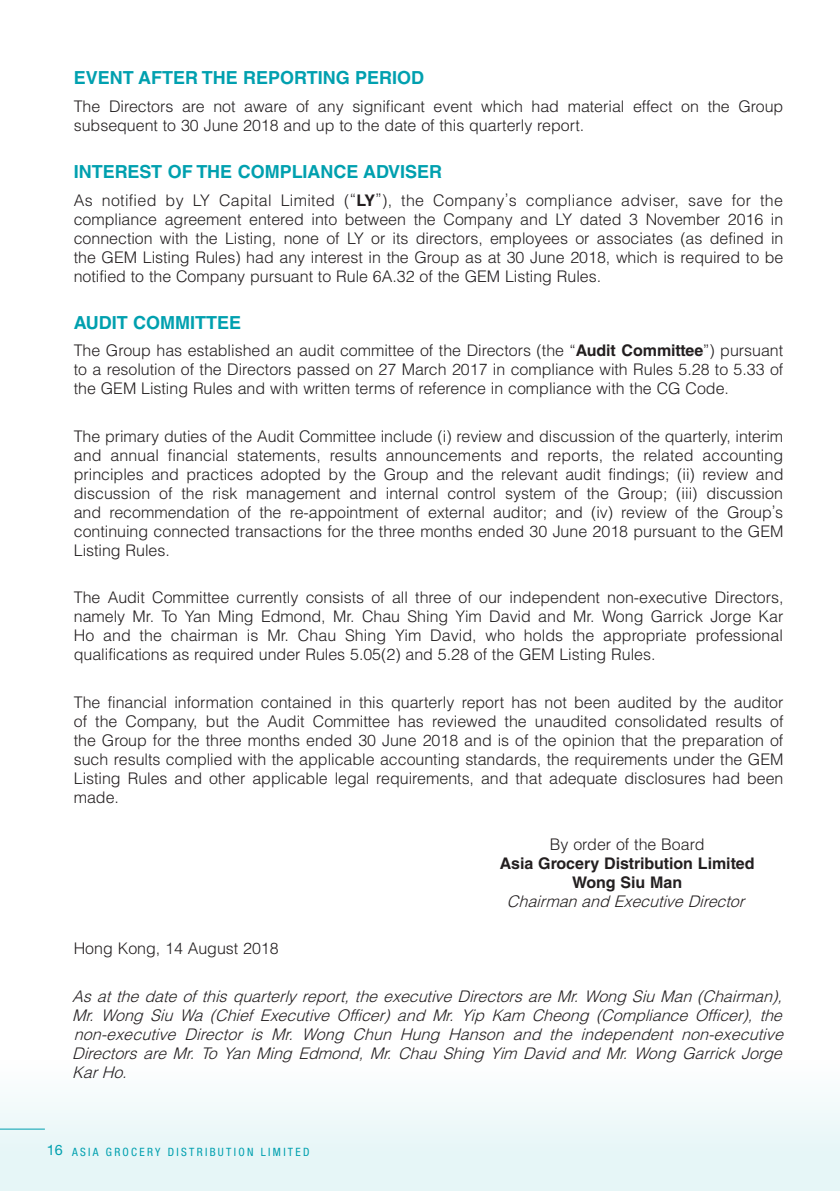
<style>
.page{position:relative;width:840px;height:1191px;background:#fff}
.page>*{position:absolute;margin:0;border:0;box-sizing:border-box;transform-origin:0 0}
.t1{font:700 18px "Helvetica LT Std";color:#00a0af}
.t2{font:300 16px/19px "Helvetica LT Std";color:#231f20;text-align:justify}
.t3{font:italic 300 16px/19px "Helvetica LT Std";color:#231f20;text-align:justify}
.t4{font:700 16px/19px "Helvetica LT Std";color:#231f20;text-align:center}
.t5{font:condensed 11.4px "Helvetica Neue LT Std";letter-spacing:.2em;color:#00a0af}
.s1{font-weight:700}
.s2{font-stretch:normal;font-size:14.4px}
</style>
<div class="page">
<div style="left:0;top:1060px;width:839px;height:131px;background:linear-gradient(to bottom,#fcfefe,#e1f4f5)"></div>
<hr style="left:0;top:1128px;width:45px;height:1px;background:#00a0af">
<p class="t1" style="left:74px;top:67px;width:351px">EVENT AFTER THE REPORTING PERIOD</p>
<p class="t2" style="left:74px;top:96px;width:710px">The Directors are not aware of any significant event which had material effect on the Group subsequent to 30 June 2018 and up to the date of this quarterly report.</p>
<p class="t1" style="left:74px;top:161px;width:370px">INTEREST OF THE COMPLIANCE ADVISER</p>
<p class="t2" style="left:74px;top:190px;width:710px">As notified by LY Capital Limited (“<span class="s1">LY</span>”), the Company’s compliance adviser, save for the compliance agreement entered into between the Company and LY dated 3 November 2016 in connection with the Listing, none of LY or its directors, employees or associates (as defined in the GEM Listing Rules) had any interest in the Group as at 30 June 2018, which is required to be notified to the Company pursuant to Rule 6A.32 of the GEM Listing Rules.</p>
<p class="t1" style="left:74px;top:311px;width:169px">AUDIT COMMITTEE</p>
<p class="t2" style="left:74px;top:341px;width:710px">The Group has established an audit committee of the Directors (the “<span class="s1">Audit Committee</span>”) pursuant to a resolution of the Directors passed on 27 March 2017 in compliance with Rules 5.28 to 5.33 of the GEM Listing Rules and with written terms of reference in compliance with the CG Code.</p>
<p class="t2" style="left:74px;top:426px;width:710px">The primary duties of the Audit Committee include (i) review and discussion of the quarterly, interim and annual financial statements, results announcements and reports, the related accounting principles and practices adopted by the Group and the relevant audit findings; (ii) review and discussion of the risk management and internal control system of the Group; (iii) discussion and recommendation of the re-appointment of external auditor; and (iv) review of the Group’s continuing connected transactions for the three months ended 30 June 2018 pursuant to the GEM Listing Rules.</p>
<p class="t2" style="left:74px;top:588px;width:710px">The Audit Committee currently consists of all three of our independent non-executive Directors, namely Mr. To Yan Ming Edmond, Mr. Chau Shing Yim David and Mr. Wong Garrick Jorge Kar Ho and the chairman is Mr. Chau Shing Yim David, who holds the appropriate professional qualifications as required under Rules 5.05(2) and 5.28 of the GEM Listing Rules.</p>
<p class="t2" style="left:74px;top:692px;width:710px">The financial information contained in this quarterly report has not been audited by the auditor of the Company, but the Audit Committee has reviewed the unaudited consolidated results of the Group for the three months ended 30 June 2018 and is of the opinion that the preparation of such results complied with the applicable accounting standards, the requirements under the GEM Listing Rules and other applicable legal requirements, and that adequate disclosures had been made.</p>
<p class="t2" style="left:549px;top:834px;width:156px">By order of the Board</p>
<p class="t4" style="left:499px;top:853px;width:256px">Asia Grocery Distribution Limited<br>Wong Siu Man</p>
<p class="t3" style="left:506px;top:891px;width:244px">ChairmanandExecutiveDirector</p>
<p class="t2" style="left:74px;top:939px;width:206px">Hong Kong, 14 August 2018</p>
<p class="t3" style="left:72px;top:986px;width:717px">Asatthedateofthisquarterlyreport,theexecutiveDirectorsareMr.WongSiuMan(Chairman), Mr. Wong Siu Wa (Chief Executive Officer) and Mr. Yip Kam Cheong (Compliance Officer), the non-executive Director is Mr. Wong Chun Hung Hanson and the independent non-executive Directors are Mr. To Yan Ming Edmond, Mr. Chau Shing Yim David and Mr. Wong Garrick Jorge KarHo.</p>
<p class="t5" style="left:47px;top:1145px;width:264px"><span class="s2">16</span> ASIA GROCERY DISTRIBUTION LIMITED</p>
</div>
